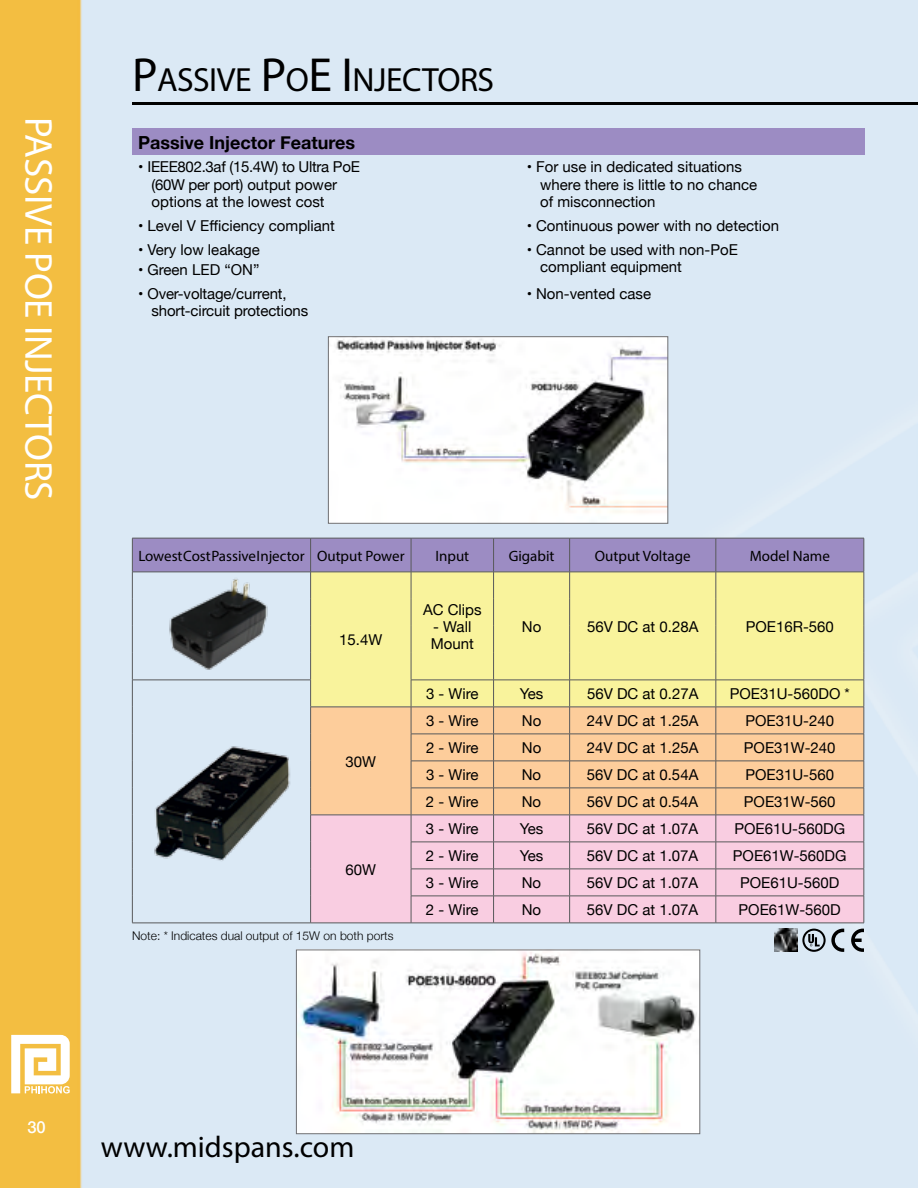
<style>
.page{position:relative;width:918px;height:1188px;background:#fff}
.page>*{position:absolute;margin:0;border:0;box-sizing:border-box;transform-origin:0 0}
.t1{font:39px "Myriad Pro";letter-spacing:-.01em;color:#fff}
.t2{font:33.6px "Myriad Pro";letter-spacing:-.015em;color:#000}
.t3{font:30px "Myriad Pro";color:#000}
.t4{font:700 18px "Helvetica Neue";color:#000}
.t5{font:500 16.5px "Helvetica Neue";color:#fff}
.t6{font:15px/17.2px "Helvetica Neue";color:#000}
.t7{font:15px "Myriad Pro";color:#000}
.t8{font:300 12px "Helvetica Neue";color:#000}
.s1{font-size:48px}
</style>
<div class="page">
<img style="left:0;top:0;width:918px;height:1188px">
<svg style="left:11px;top:1035px;width:59px;height:59px"></svg>
<div style="left:132px;top:129px;width:732px;height:26px;background:#9c8cc3"></div>
<img style="left:330px;top:338px;width:336px;height:184px">
<div style="left:328px;top:336px;width:340px;height:188px;border:1px solid #6d6e71"></div>
<hr style="left:132px;top:102px;width:786px;height:3px;background:#000">
<svg style="left:132px;top:538px;width:733px;height:385px;background:#e8d1b8"></svg>
<hr style="left:132px;top:923px;width:179px;height:1px;background:#58595b">
<hr style="left:311px;top:923px;width:100px;height:1px;background:#58595b">
<hr style="left:411px;top:923px;width:83px;height:1px;background:#58595b">
<hr style="left:494px;top:923px;width:76px;height:1px;background:#58595b">
<hr style="left:570px;top:923px;width:146px;height:1px;background:#58595b">
<hr style="left:716px;top:923px;width:148px;height:1px;background:#58595b">
<img style="left:141px;top:739px;width:161px;height:125px">
<img style="left:166px;top:575px;width:105px;height:98px">
<svg style="left:802px;top:929px;width:42px;height:23px"></svg>
<svg style="left:851px;top:929px;width:13px;height:23px"></svg>
<img style="left:774px;top:929px;width:23px;height:23px">
<img style="left:298px;top:952px;width:400px;height:180px">
<div style="left:296px;top:950px;width:404px;height:184px;border:1px solid #6d6e71"></div>
<p class="t1" style="left:63px;top:117px;width:385px;rotate:90deg">PASSIVE POE INJECTORS</p>
<p class="t2" style="left:132px;top:59px;width:361px"><span class="s1">P</span>ASSIVE <span class="s1">P</span>O<span class="s1">E I</span>NJECTORS</p>
<p class="t4" style="left:138px;top:128px;width:219px">Passive Injector Features</p>
<p class="t6" style="left:152px;top:159px;width:210px;text-indent:-14px">• IEEE802.3af (15.4W) to Ultra PoE (60W per port) output power options at the lowest cost</p>
<p class="t6" style="left:540px;top:159px;width:218px;text-indent:-14px">• For use in dedicated situations where there is little to no chance of misconnection</p>
<p class="t6" style="left:138px;top:218px;width:198px">• Level V Efficiency compliant</p>
<p class="t6" style="left:527px;top:218px;width:254px">• Continuous power with no detection</p>
<p class="t6" style="left:138px;top:241px;width:123px">• Very low leakage</p>
<p class="t6" style="left:138px;top:262px;width:123px">• Green LED “ON”</p>
<p class="t6" style="left:540px;top:241px;width:199px;text-indent:-14px">• Cannot be used with non-PoE compliant equipment</p>
<p class="t6" style="left:152px;top:286px;width:158px;text-indent:-14px">• Over-voltage/current, short-circuit protections</p>
<p class="t6" style="left:527px;top:286px;width:126px">• Non-vented case</p>
<p class="t7" style="left:138px;top:547px;width:268px">Lowest Cost Passive Injector Output Power</p>
<p class="t7" style="left:435px;top:547px;width:35px">Input</p>
<p class="t7" style="left:509px;top:547px;width:47px">Gigabit</p>
<p class="t7" style="left:595px;top:547px;width:97px">Output Voltage</p>
<p class="t7" style="left:750px;top:547px;width:82px">Model Name</p>
<p class="t6" style="left:339px;top:632px;width:45px">15.4W</p>
<p class="t6" style="left:346px;top:754px;width:32px">30W</p>
<p class="t6" style="left:345px;top:862px;width:32px">60W</p>
<p class="t8" style="left:132px;top:926px;width:263px">Note: * Indicates dual output of 15W on both ports</p>
<p class="t6" style="left:423px;top:601px;width:60px">AC Clips</p>
<p class="t6" style="left:431px;top:619px;width:45px">- Wall<br>Mount</p>
<p class="t6" style="left:522px;top:619px;width:21px">No</p>
<p class="t6" style="left:587px;top:619px;width:113px">56V DC at 0.28A</p>
<p class="t6" style="left:746px;top:619px;width:90px">POE16R-560</p>
<p class="t6" style="left:426px;top:686px;width:54px">3 - Wire</p>
<p class="t6" style="left:520px;top:686px;width:25px">Yes</p>
<p class="t6" style="left:587px;top:686px;width:113px">56V DC at 0.27A</p>
<p class="t6" style="left:730px;top:686px;width:122px">POE31U-560DO *</p>
<p class="t6" style="left:426px;top:713px;width:54px">3 - Wire</p>
<p class="t6" style="left:522px;top:713px;width:21px">No</p>
<p class="t6" style="left:587px;top:713px;width:113px">24V DC at 1.25A</p>
<p class="t6" style="left:745px;top:713px;width:90px">POE31U-240</p>
<p class="t6" style="left:426px;top:740px;width:54px">2 - Wire</p>
<p class="t6" style="left:522px;top:740px;width:21px">No</p>
<p class="t6" style="left:587px;top:740px;width:113px">24V DC at 1.25A</p>
<p class="t6" style="left:744px;top:740px;width:93px">POE31W-240</p>
<p class="t6" style="left:426px;top:767px;width:54px">3 - Wire</p>
<p class="t6" style="left:522px;top:767px;width:21px">No</p>
<p class="t6" style="left:587px;top:767px;width:113px">56V DC at 0.54A</p>
<p class="t6" style="left:745px;top:767px;width:90px">POE31U-560</p>
<p class="t6" style="left:426px;top:794px;width:54px">2 - Wire</p>
<p class="t6" style="left:522px;top:794px;width:21px">No</p>
<p class="t6" style="left:587px;top:794px;width:113px">56V DC at 0.54A</p>
<p class="t6" style="left:744px;top:794px;width:93px">POE31W-560</p>
<p class="t6" style="left:426px;top:821px;width:54px">3 - Wire</p>
<p class="t6" style="left:520px;top:821px;width:25px">Yes</p>
<p class="t6" style="left:587px;top:821px;width:113px">56V DC at 1.07A</p>
<p class="t6" style="left:734px;top:821px;width:112px">POE61U-560DG</p>
<p class="t6" style="left:426px;top:848px;width:54px">2 - Wire</p>
<p class="t6" style="left:520px;top:848px;width:25px">Yes</p>
<p class="t6" style="left:587px;top:848px;width:113px">56V DC at 1.07A</p>
<p class="t6" style="left:733px;top:848px;width:115px">POE61W-560DG</p>
<p class="t6" style="left:426px;top:875px;width:54px">3 - Wire</p>
<p class="t6" style="left:522px;top:875px;width:21px">No</p>
<p class="t6" style="left:587px;top:875px;width:113px">56V DC at 1.07A</p>
<p class="t6" style="left:740px;top:875px;width:101px">POE61U-560D</p>
<p class="t6" style="left:426px;top:902px;width:54px">2 - Wire</p>
<p class="t6" style="left:522px;top:902px;width:21px">No</p>
<p class="t6" style="left:587px;top:902px;width:113px">56V DC at 1.07A</p>
<p class="t6" style="left:739px;top:902px;width:104px">POE61W-560D</p>
<p class="t5" style="left:27px;top:1114px;width:20px">30</p>
<p class="t3" style="left:101px;top:1128px;width:255px">www.midspans.com</p>
</div>
